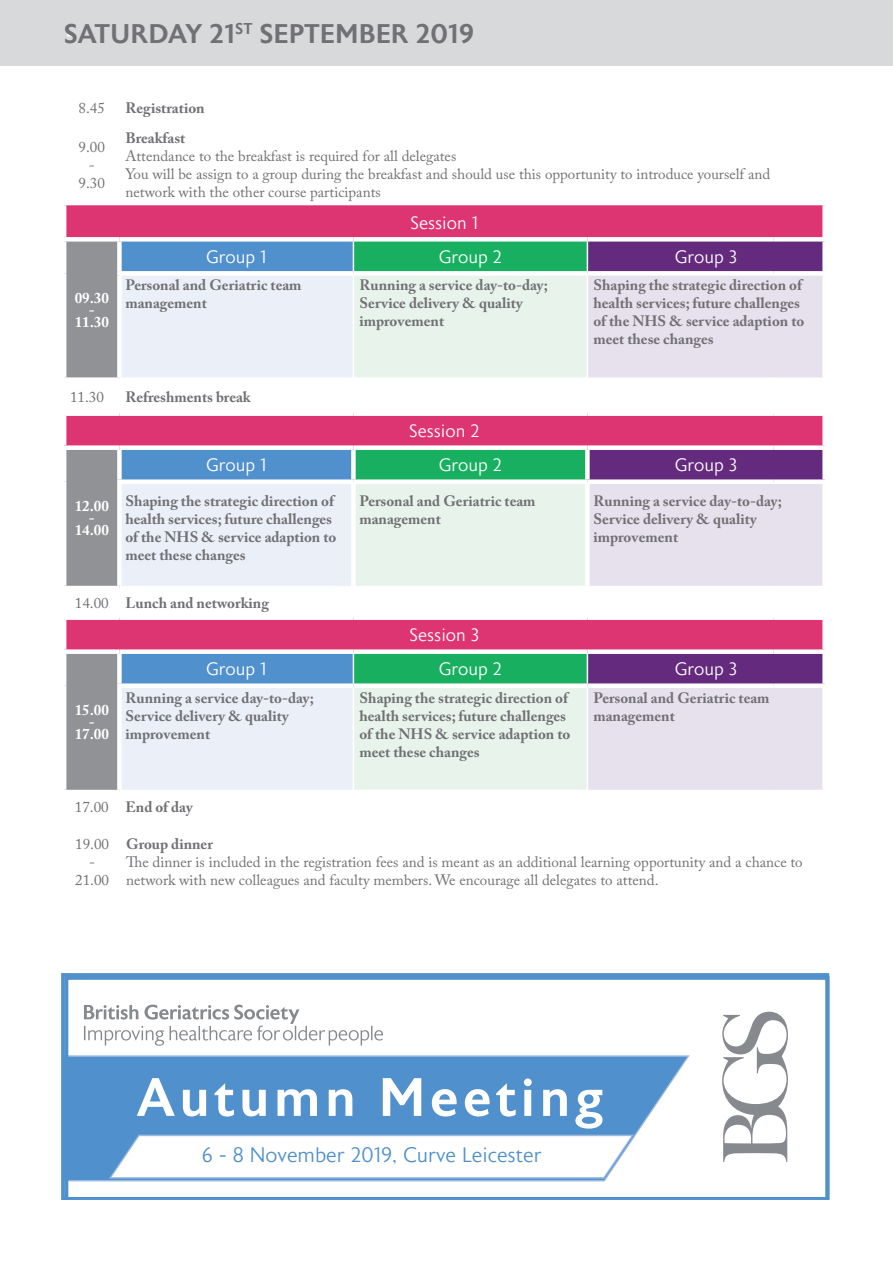
<style>
.page{position:relative;width:893px;height:1263px;background:#fff}
.page>*{position:absolute;margin:0;border:0;box-sizing:border-box;transform-origin:0 0}
.t1{font:500 54px "Astoria Sans";letter-spacing:.08em;color:#fff}
.t2{font:500 27px "Astoria Sans";color:#717074}
.t3{font:500 27px "Astoria Sans";color:#fff}
.t4{font:300 21px "Astoria Sans";color:#5090cc}
.Programme_stream_hea{font:300 18px "Astoria Sans";color:#fff}
.Body_copy_10pt_reg{font:700 15px/18px "Adobe Caslon Pro";color:#717074}
.Programme_and_time{font:15px/18px "Adobe Caslon Pro";color:#717074}
.Body_copy_10pt_reg-2{font:15px/18px "Adobe Caslon Pro";color:#717074}
.Programme_and_time-2{font:700 15px "Adobe Caslon Pro";color:#717074}
.Programme_headers{font:700 15px/12px "Adobe Caslon Pro";color:#fff;text-align:center}
</style>
<div class="page">
<div style="left:0;top:0;width:893px;height:66px;background:#d8d9db"></div>
<div style="left:66px;top:205px;width:756px;height:32px;background:#dd3472"></div>
<svg style="left:66px;top:242px;width:53px;height:203px;background:#ad94a0"></svg>
<div style="left:122px;top:242px;width:231px;height:29px;background:#5090cc"></div>
<div style="left:354px;top:242px;width:233px;height:29px;background:#18b060"></div>
<div style="left:588px;top:242px;width:234px;height:29px;background:#642a7d"></div>
<svg style="left:119px;top:276px;width:234px;height:310px;background:#dcd4e6"></svg>
<svg style="left:353px;top:276px;width:234px;height:310px;background:#d4dad3"></svg>
<svg style="left:587px;top:276px;width:235px;height:310px;background:#dbc0d7"></svg>
<div style="left:64px;top:448px;width:55px;height:140px;background:#919295"></div>
<svg style="left:66px;top:620px;width:756px;height:170px;background:#c6b2c3"></svg>
<div style="left:62px;top:377px;width:57px;height:5px;background:#fff"></div>
<div style="left:117px;top:382px;width:5px;height:29px;background:#fff"></div>
<div style="left:62px;top:411px;width:57px;height:5px;background:#fff"></div>
<div style="left:119px;top:411px;width:234px;height:5px;background:#fff"></div>
<div style="left:353px;top:411px;width:234px;height:5px;background:#fff"></div>
<div style="left:587px;top:411px;width:186px;height:5px;background:#fff"></div>
<div style="left:773px;top:411px;width:54px;height:5px;background:#fff"></div>
<div style="left:62px;top:445px;width:57px;height:5px;background:#fff"></div>
<hr style="left:62px;top:450px;width:4px;height:32px;background:#fff">
<div style="left:119px;top:445px;width:234px;height:5px;background:#fff"></div>
<div style="left:117px;top:450px;width:5px;height:29px;background:#fff"></div>
<div style="left:351px;top:450px;width:5px;height:29px;background:#fff"></div>
<div style="left:587px;top:445px;width:186px;height:5px;background:#fff"></div>
<div style="left:585px;top:450px;width:5px;height:29px;background:#fff"></div>
<div style="left:773px;top:445px;width:54px;height:5px;background:#fff"></div>
<hr style="left:62px;top:482px;width:4px;height:104px;background:#fff">
<div style="left:117px;top:484px;width:5px;height:102px;background:#fff"></div>
<div style="left:351px;top:484px;width:5px;height:102px;background:#fff"></div>
<div style="left:585px;top:484px;width:5px;height:102px;background:#fff"></div>
<div style="left:62px;top:649px;width:57px;height:5px;background:#fff"></div>
<div style="left:353px;top:445px;width:234px;height:5px;background:#fff"></div>
<div style="left:117px;top:479px;width:236px;height:5px;background:#fff"></div>
<div style="left:353px;top:479px;width:234px;height:5px;background:#fff"></div>
<div style="left:587px;top:479px;width:186px;height:5px;background:#fff"></div>
<div style="left:773px;top:479px;width:54px;height:5px;background:#fff"></div>
<hr style="left:62px;top:586px;width:57px;height:4px;background:#fff">
<div style="left:117px;top:242px;width:5px;height:29px;background:#fff"></div>
<div style="left:117px;top:271px;width:236px;height:5px;background:#fff"></div>
<div style="left:117px;top:276px;width:5px;height:101px;background:#fff"></div>
<div style="left:119px;top:377px;width:234px;height:5px;background:#fff"></div>
<div style="left:353px;top:377px;width:234px;height:5px;background:#fff"></div>
<div style="left:587px;top:377px;width:186px;height:5px;background:#fff"></div>
<div style="left:773px;top:377px;width:54px;height:5px;background:#fff"></div>
<hr style="left:353px;top:276px;width:1px;height:101px;background:#fff">
<hr style="left:587px;top:276px;width:1px;height:101px;background:#fff">
<div style="left:119px;top:649px;width:234px;height:5px;background:#fff"></div>
<div style="left:117px;top:654px;width:5px;height:29px;background:#fff"></div>
<div style="left:353px;top:649px;width:234px;height:5px;background:#fff"></div>
<div style="left:587px;top:649px;width:186px;height:5px;background:#fff"></div>
<div style="left:773px;top:649px;width:54px;height:5px;background:#fff"></div>
<div style="left:117px;top:683px;width:236px;height:5px;background:#fff"></div>
<div style="left:117px;top:688px;width:5px;height:102px;background:#fff"></div>
<div style="left:353px;top:683px;width:234px;height:5px;background:#fff"></div>
<div style="left:587px;top:683px;width:186px;height:5px;background:#fff"></div>
<div style="left:773px;top:683px;width:54px;height:5px;background:#fff"></div>
<svg style="left:353px;top:654px;width:1px;height:29px"></svg>
<svg style="left:587px;top:654px;width:1px;height:29px"></svg>
<hr style="left:353px;top:688px;width:1px;height:102px;background:#fff">
<hr style="left:587px;top:688px;width:1px;height:102px;background:#fff">
<svg style="left:65px;top:977px;width:760px;height:219px"></svg>
<div style="left:61px;top:973px;width:768px;height:227px;border:3px solid #5090cc"></div>
<p class="t2" style="left:64px;top:19px;width:412px">SATURDAY 21<sup>ST</sup> SEPTEMBER 2019</p>
<p class="t3" style="left:66px;top:19px;width:12px">-</p>
<p class="Programme_and_time" style="left:79px;top:99px;width:28px">8.45</p>
<p class="Programme_and_time-2" style="left:125px;top:99px;width:81px">Registration</p>
<p class="Programme_and_time" style="left:79px;top:138px;width:28px">9.00</p>
<p class="Programme_and_time" style="left:89px;top:156px;width:8px">-</p>
<p class="Programme_and_time" style="left:79px;top:174px;width:28px">9.30</p>
<p class="Programme_and_time-2" style="left:125px;top:129px;width:61px">Breakfast</p>
<p class="Programme_and_time" style="left:125px;top:147px;width:332px">Attendance to the breakfast is required for all delegates</p>
<p class="Programme_and_time" style="left:125px;top:165px;width:646px">You will be assign to a group during the breakfast and should use this opportunity to introduce yourself and network with the other course participants</p>
<p class="Programme_stream_hea" style="left:411px;top:213px;width:69px">Session 1</p>
<p class="Programme_headers" style="left:75px;top:292px;width:36px">09.30 -<br>11.30</p>
<p class="Programme_stream_hea" style="left:206px;top:247px;width:62px">Group 1</p>
<p class="Programme_stream_hea" style="left:439px;top:247px;width:65px">Group 2</p>
<p class="Programme_stream_hea" style="left:675px;top:247px;width:64px">Group 3</p>
<p class="Body_copy_10pt_reg" style="left:125px;top:276px;width:178px">Personal and Geriatric team management</p>
<p class="Body_copy_10pt_reg" style="left:359px;top:276px;width:190px">Running a service day-to-day;<br>Service delivery &amp; quality improvement</p>
<p class="Body_copy_10pt_reg" style="left:593px;top:276px;width:212px">Shaping the strategic direction of health services; future challenges of the NHS &amp; service adaption to meet these changes</p>
<p class="Programme_and_time" style="left:70px;top:388px;width:35px">11.30</p>
<p class="Programme_and_time-2" style="left:125px;top:388px;width:127px">Refreshments break</p>
<p class="Programme_stream_hea" style="left:409px;top:421px;width:72px">Session 2</p>
<p class="Programme_headers" style="left:75px;top:500px;width:36px">12.00 -<br>14.00</p>
<p class="Programme_stream_hea" style="left:206px;top:455px;width:62px">Group 1</p>
<p class="Programme_stream_hea" style="left:439px;top:455px;width:65px">Group 2</p>
<p class="Programme_stream_hea" style="left:675px;top:455px;width:64px">Group 3</p>
<p class="Body_copy_10pt_reg" style="left:125px;top:491px;width:212px">Shaping the strategic direction of health services; future challenges of the NHS &amp; service adaption to meet these changes</p>
<p class="Body_copy_10pt_reg" style="left:359px;top:491px;width:178px">Personal and Geriatric team management</p>
<p class="Body_copy_10pt_reg" style="left:593px;top:491px;width:190px">Running a service day-to-day;<br>Service delivery &amp; quality improvement</p>
<p class="Programme_and_time" style="left:75px;top:594px;width:35px">14.00</p>
<p class="Programme_and_time-2" style="left:125px;top:594px;width:145px">Lunch and networking</p>
<p class="Programme_stream_hea" style="left:410px;top:625px;width:71px">Session 3</p>
<p class="Programme_headers" style="left:75px;top:704px;width:36px">15.00 -<br>17.00</p>
<p class="Programme_stream_hea" style="left:206px;top:659px;width:62px">Group 1</p>
<p class="Programme_stream_hea" style="left:439px;top:659px;width:65px">Group 2</p>
<p class="Programme_stream_hea" style="left:675px;top:659px;width:64px">Group 3</p>
<p class="Body_copy_10pt_reg" style="left:125px;top:688px;width:190px">Running a service day-to-day;<br>Service delivery &amp; quality improvement</p>
<p class="Body_copy_10pt_reg" style="left:359px;top:688px;width:212px">Shaping the strategic direction of health services; future challenges of the NHS &amp; service adaption to meet these changes</p>
<p class="Body_copy_10pt_reg" style="left:593px;top:688px;width:178px">Personal and Geriatric team management</p>
<p class="Programme_and_time" style="left:75px;top:798px;width:35px">17.00</p>
<p class="Body_copy_10pt_reg" style="left:125px;top:798px;width:69px">End of day</p>
<p class="Programme_and_time" style="left:75px;top:835px;width:35px">19.00</p>
<p class="Programme_and_time" style="left:89px;top:853px;width:8px">-</p>
<p class="Programme_and_time" style="left:75px;top:871px;width:35px">21.00</p>
<p class="Body_copy_10pt_reg" style="left:126px;top:835px;width:88px">Group dinner</p>
<p class="Body_copy_10pt_reg-2" style="left:126px;top:853px;width:678px">The dinner is included in the registration fees and is meant as an additional learning opportunity and a chance to network with new colleagues and faculty members. We encourage all delegates to attend.</p>
<p class="t1" style="left:137px;top:1067px;width:469px">Autumn Meeting</p>
<p class="t4" style="left:202px;top:1144px;width:341px">6 - 8 November 2019, Curve Leicester</p>
</div>
